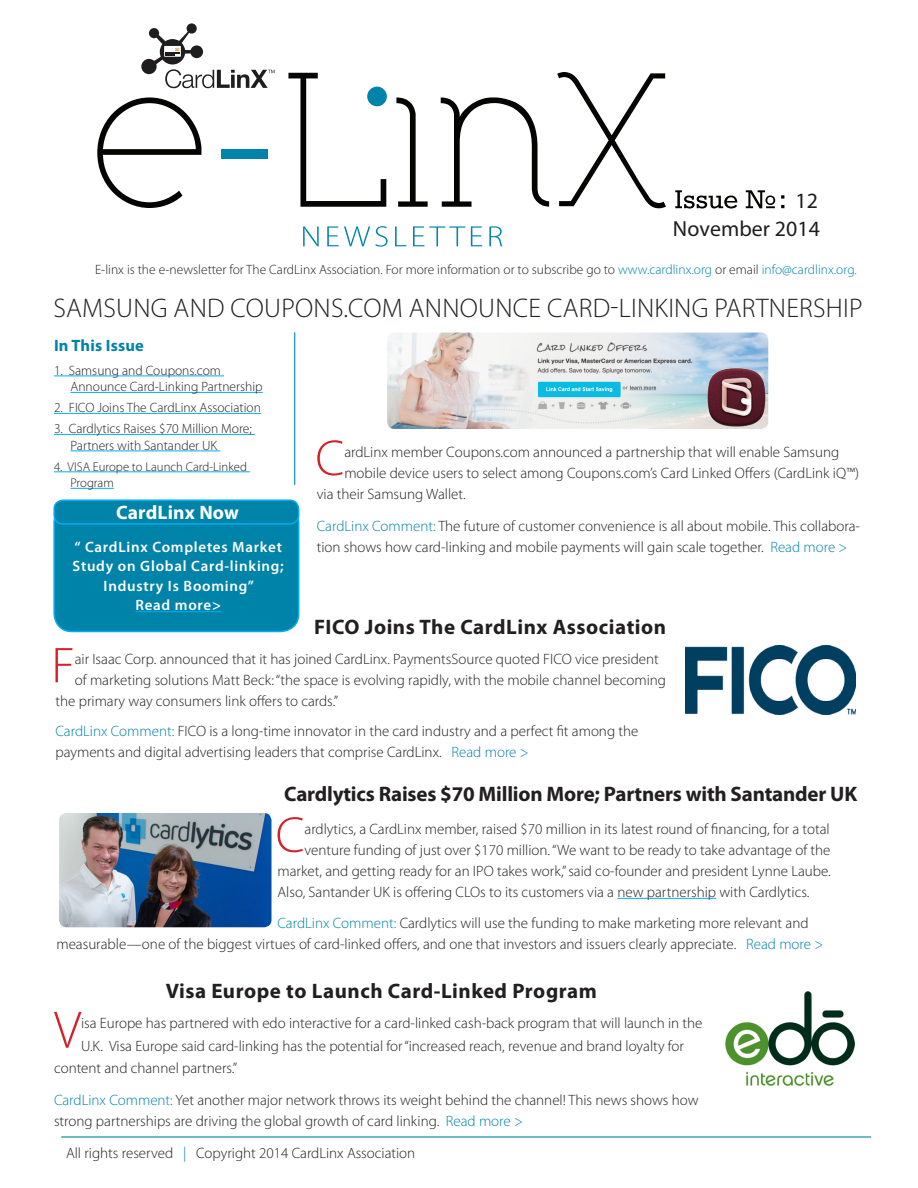
<style>
.page{position:relative;width:918px;height:1188px;background:#fff}
.page>*{position:absolute;margin:0;border:0;box-sizing:border-box;transform-origin:0 0}
.Paragraph_Drop_Cap{font:300 53.25px "Myriad Pro";color:#d1232a}
.Paragraph_Drop_Cap-2{font:300 50.7px "Myriad Pro";color:#d1232a}
.Headline{font:300 27px "Myriad Pro";letter-spacing:.01em;color:#231f20}
.t1{font:21.9px/28.2px "Myriad Pro";letter-spacing:.005em;color:#201d1e;text-align:right}
.Title_Bold{font:700 21px "Myriad Pro";letter-spacing:.015em;color:#231f20}
.Title_Bold-2{font:700 21px "Myriad Pro";letter-spacing:-.01em;color:#231f20}
.Subheading_1{font:700 19.5px "Myriad Pro";letter-spacing:.01em;color:#fff}
.Subheading_1-2{font:700 16.5px "Myriad Pro";letter-spacing:.01em;color:#0083a9}
.Paragraph_Drop_Cap-3{font:300 15px "Myriad Pro";color:#231f20}
.cardlix_basic2{font:300 15px/21px "Myriad Pro";color:#231f20}
.Paragraph_Style_3{font:600 15px/19.5px "Myriad Pro";letter-spacing:.05em;color:#fff;text-align:center}
.Bulletted_and_Number{font:300 13.5px/16.5px "Myriad Pro";color:#231f20}
.Title_Bold_copy{font:300 13.5px "Myriad Pro";color:#231f20}
.Bulletted_and_Number-2{font:300 12.75px/16.5px "Myriad Pro";color:#231f20}
.s1{color:#0083a9}
</style>
<div class="page">
<div style="left:54px;top:505px;width:245px;height:126px;background:#0083a9;border-radius:18px"></div>
<div style="left:53px;top:504px;width:246px;height:128px;border:2px solid #00aeef;border-radius:18px"></div>
<hr style="left:135px;top:611px;width:86px;height:1px;background:#00aeef">
<hr style="left:54px;top:376px;width:170px;height:1px;background:#00aeef">
<hr style="left:70px;top:392px;width:193px;height:1px;background:#00aeef">
<hr style="left:54px;top:413px;width:207px;height:1px;background:#00aeef">
<hr style="left:54px;top:434px;width:201px;height:1px;background:#00aeef">
<hr style="left:70px;top:451px;width:150px;height:1px;background:#00aeef">
<hr style="left:54px;top:471px;width:196px;height:1px;background:#00aeef">
<hr style="left:70px;top:488px;width:44px;height:1px;background:#00aeef">
<hr style="left:294px;top:332px;width:1px;height:153px;background:#0083a9">
<hr style="left:617px;top:898px;width:99px;height:1px;background:#00aeef">
<hr style="left:61px;top:1136px;width:810px;height:2px;background:#0083a9">
<img style="left:59px;top:813px;width:213px;height:114px">
<svg style="left:97px;top:97px;width:104px;height:111px"></svg>
<svg style="left:288px;top:73px;width:98px;height:134px"></svg>
<svg style="left:396px;top:97px;width:32px;height:110px"></svg>
<svg style="left:441px;top:97px;width:108px;height:110px"></svg>
<svg style="left:557px;top:72px;width:109px;height:136px"></svg>
<div style="left:367px;top:87px;width:20px;height:19px;background:#0083a9;border-radius:50%"></div>
<svg style="left:141px;top:23px;width:134px;height:65px"></svg>
<div style="left:221px;top:149px;width:47px;height:10px;background:#0083a9"></div>
<svg style="left:303px;top:226px;width:16px;height:20px"></svg>
<svg style="left:327px;top:226px;width:61px;height:21px"></svg>
<svg style="left:395px;top:226px;width:11px;height:20px"></svg>
<svg style="left:413px;top:226px;width:52px;height:20px"></svg>
<svg style="left:471px;top:226px;width:11px;height:20px"></svg>
<svg style="left:489px;top:226px;width:13px;height:20px"></svg>
<svg style="left:675px;top:190px;width:62px;height:19px"></svg>
<svg style="left:746px;top:190px;width:29px;height:18px"></svg>
<svg style="left:781px;top:195px;width:3px;height:4px"></svg>
<img style="left:387px;top:332px;width:381px;height:97px">
<img style="left:725px;top:991px;width:130px;height:95px">
<img style="left:686px;top:646px;width:169px;height:68px">
<img style="left:703px;top:359px;width:65px;height:68px">
<div style="left:54px;top:500px;width:245px;height:24px;background:#0083a9;border-radius:9px"></div>
<div style="left:53px;top:499px;width:246px;height:26px;border:2px solid #00aeef;border-radius:9px"></div>
<p class="t1" style="left:673px;top:186px;width:149px">12<br>November 2014</p>
<p class="Title_Bold_copy" style="left:95px;top:261px;width:763px">E-linx is the e-newsletter for The CardLinx Association. For more information or to subscribe go to <span class="s1">www.cardlinx.org</span> or email <span class="s1">info@cardlinx.org.</span></p>
<p class="Headline" style="left:53px;top:292px;width:811px">SAMSUNG AND COUPONS.COM ANNOUNCE CARD-LINKING PARTNERSHIP</p>
<p class="Subheading_1-2" style="left:54px;top:334px;width:91px">In This Issue</p>
<p class="Bulletted_and_Number" style="left:70px;top:362px;width:194px;text-indent:-16px">1. Samsung and Coupons.com<br>Announce Card-Linking Partnership</p>
<p class="Bulletted_and_Number" style="left:54px;top:399px;width:208px">2. FICO Joins The CardLinx Association</p>
<p class="Bulletted_and_Number" style="left:70px;top:420px;width:183px;text-indent:-16px">3. Cardlytics Raises $70 Million More;<br>Partners with Santander UK</p>
<p class="Bulletted_and_Number-2" style="left:70px;top:458px;width:178px;text-indent:-16px">4. VISA Europe to Launch Card-Linked<br>Program</p>
<p class="Paragraph_Drop_Cap-2" style="left:315px;top:428px;width:30px">C</p>
<p class="Paragraph_Drop_Cap-3" style="left:344px;top:443px;width:496px">ardLinx member Coupons.com announced a partnership that will enable Samsung</p>
<p class="Paragraph_Drop_Cap-3" style="left:344px;top:464px;width:516px">mobile device users to select among Coupons.com’s Card Linked Offers (CardLink iQ™)</p>
<p class="Paragraph_Drop_Cap-3" style="left:317px;top:485px;width:150px">via their Samsung Wallet.</p>
<p class="cardlix_basic2" style="left:317px;top:515px;width:545px"><span class="s1">CardLinx Comment:</span> The future of customer convenience is all about mobile. This collabora&shy;tion shows how card-linking and mobile payments will gain scale together. <span class="s1">Read more &gt;</span></p>
<p class="Subheading_1" style="left:116px;top:499px;width:124px">CardLinx Now</p>
<p class="Paragraph_Style_3" style="left:73px;top:537px;width:213px">“ CardLinx Completes Market<br>Study on Global Card-linking;<br>Industry Is Booming”</p>
<p class="Paragraph_Style_3" style="left:135px;top:595px;width:87px">Read more&gt;</p>
<p class="Title_Bold" style="left:314px;top:614px;width:354px">FICO Joins The CardLinx Association</p>
<p class="Paragraph_Drop_Cap-2" style="left:51px;top:635px;width:25px">F</p>
<p class="Paragraph_Drop_Cap-3" style="left:75px;top:650px;width:586px">air Isaac Corp. announced that it has joined CardLinx. PaymentsSource quoted FICO vice president</p>
<p class="Paragraph_Drop_Cap-3" style="left:75px;top:671px;width:593px">of marketing solutions Matt Beck: “the space is evolving rapidly, with the mobile channel becoming</p>
<p class="Paragraph_Drop_Cap-3" style="left:56px;top:692px;width:284px">the primary way consumers link offers to cards.”</p>
<p class="cardlix_basic2" style="left:56px;top:721px;width:584px"><span class="s1">CardLinx Comment:</span> FICO is a long-time innovator in the card industry and a perfect fit among the payments and digital advertising leaders that comprise CardLinx. <span class="s1">Read more &gt;</span></p>
<p class="Title_Bold-2" style="left:284px;top:780px;width:574px">Cardlytics Raises $70 Million More; Partners with Santander UK</p>
<p class="Paragraph_Drop_Cap-2" style="left:276px;top:804px;width:30px">C</p>
<p class="Paragraph_Drop_Cap-3" style="left:305px;top:820px;width:527px">ardlytics, a CardLinx member, raised $70 million in its latest round of financing, for a total</p>
<p class="Paragraph_Drop_Cap-3" style="left:305px;top:841px;width:527px">venture funding of just over $170 million. “We want to be ready to take advantage of the</p>
<p class="Paragraph_Drop_Cap-3" style="left:278px;top:862px;width:555px">market, and getting ready for an IPO takes work,” said co-founder and president Lynne Laube.</p>
<p class="Paragraph_Drop_Cap-3" style="left:278px;top:883px;width:533px">Also, Santander UK is offering CLOs to its customers via a new partnership with Cardlytics.</p>
<p class="cardlix_basic2" style="left:56px;top:913px;width:768px;text-indent:221px"><span class="s1">CardLinx Comment:</span> Cardlytics will use the funding to make marketing more relevant and measurable—one of the biggest virtues of card-linked offers, and one that investors and issuers clearly appreciate. <span class="s1">Read more &gt;</span></p>
<p class="Title_Bold" style="left:166px;top:977px;width:432px">Visa Europe to Launch Card-Linked Program</p>
<p class="Paragraph_Drop_Cap" style="left:54px;top:998px;width:29px">V</p>
<p class="Paragraph_Drop_Cap-3" style="left:81px;top:1014px;width:623px">isa Europe has partnered with edo interactive for a card-linked cash-back program that will launch in the</p>
<p class="Paragraph_Drop_Cap-3" style="left:81px;top:1037px;width:604px">U.K. Visa Europe said card-linking has the potential for “increased reach, revenue and brand loyalty for</p>
<p class="Paragraph_Drop_Cap-3" style="left:54px;top:1059px;width:185px">content and channel partners.”</p>
<p class="cardlix_basic2" style="left:54px;top:1089px;width:646px"><span class="s1">CardLinx Comment:</span> Yet another major network throws its weight behind the channel! This news shows how strong partnerships are driving the global growth of card linking. <span class="s1">Read more &gt;</span></p>
<p class="cardlix_basic2" style="left:66px;top:1142px;width:351px">All rights reserved <span class="s1">|</span> Copyright 2014 CardLinx Association</p>
</div>
